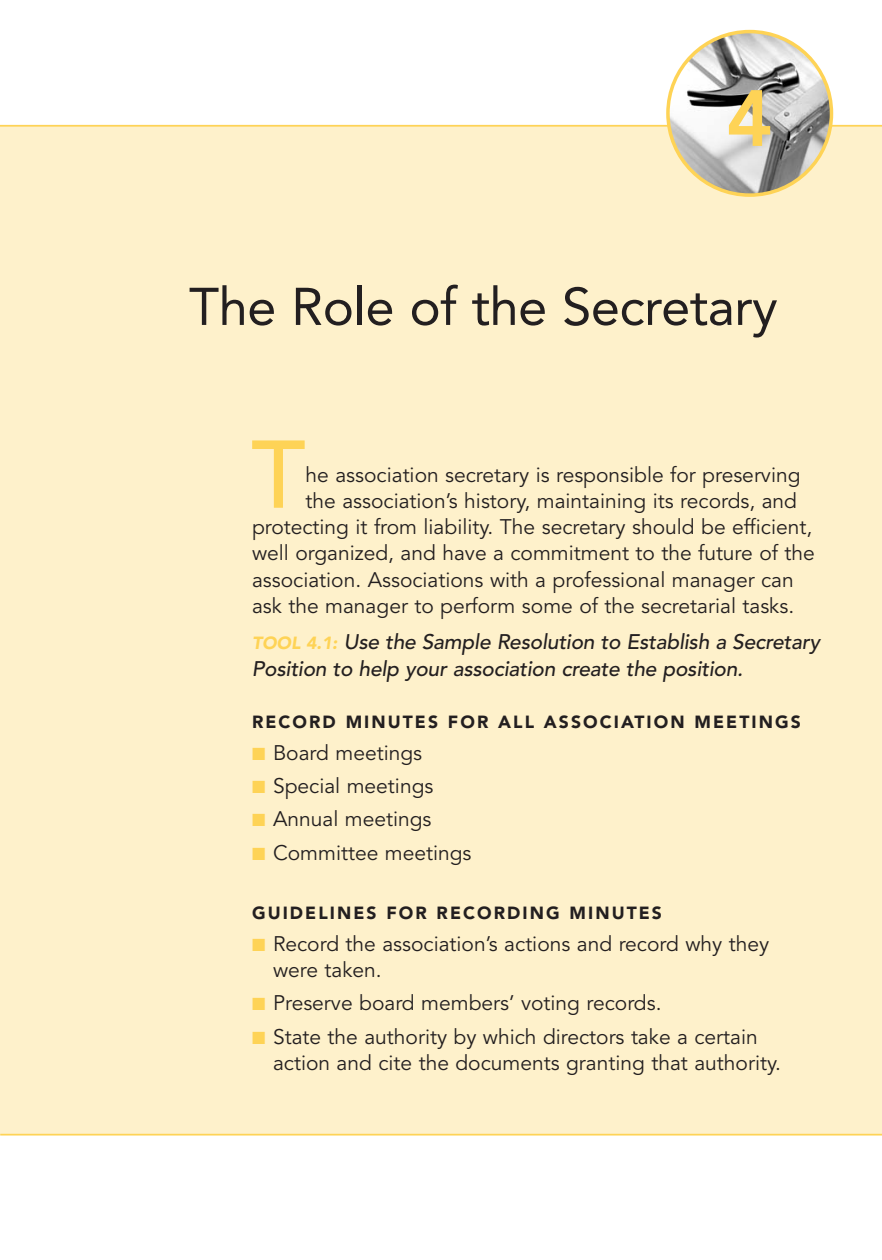
<style>
.page{position:relative;width:882px;height:1260px;background:#fff}
.page>*{position:absolute;margin:0;border:0;box-sizing:border-box;transform-origin:0 0}
.t1{font:500 95.02px "Avenir";color:#fed356}
.t2{font:800 78.75px "Avenir";color:#fed356}
.t3{font:52.5px "Avenir";letter-spacing:-.01em;color:#231f20}
.t4{font:21px/26.2px "Avenir";color:#231f20}
.t5{font:italic 500 21px/26.2px "Avenir";letter-spacing:-.01em;color:#231f20}
.t6{font:900 17.5px "Avenir";letter-spacing:.12em;color:#231f20}
.s1{font-weight:900;font-size:17.5px;color:#fed356}
.s2{color:#fed356}
</style>
<div class="page">
<div style="left:0;top:126px;width:882px;height:1008px;background:#fef1cb"></div>
<hr style="left:0;top:125px;width:882px;height:2px;background:#fed356">
<svg style="left:666px;top:30px;width:167px;height:167px"></svg>
<hr style="left:0;top:1134px;width:882px;height:2px;background:#fed356">
<h2 class="t2" style="left:726px;top:86px;width:48px">4</h2>
<h3 class="t3" style="left:189px;top:285px;width:590px">The Role of the Secretary</h3>
<h1 class="t1" style="left:251px;top:436px;width:56px">T</h1>
<p class="t4" style="left:306px;top:463px;width:497px">he association secretary is responsible for preserving</p>
<p class="t4" style="left:306px;top:489px;width:493px">the association’s history, maintaining its records, and</p>
<p class="t4" style="left:252px;top:515px;width:562px">protecting it from liability. The secretary should be efficient,</p>
<p class="t4" style="left:252px;top:542px;width:564px">well organized, and have a commitment to the future of the</p>
<p class="t4" style="left:252px;top:568px;width:543px">association. Associations with a professional manager can</p>
<p class="t4" style="left:252px;top:594px;width:544px">ask the manager to perform some of the secretarial tasks.</p>
<p class="t5" style="left:252px;top:631px;width:569px"><span class="s1">TOOL 4.1:</span> Use the Sample Resolution to Establish a Secretary<br>Position to help your association create the position.</p>
<p class="t6" style="left:252px;top:715px;width:550px">RECORD MINUTES FOR ALL ASSOCIATION MEETINGS</p>
<p class="t4" style="left:252px;top:741px;width:172px"><span class="s2">■</span> Board meetings</p>
<p class="t4" style="left:252px;top:774px;width:183px"><span class="s2">■</span> Special meetings</p>
<p class="t4" style="left:252px;top:808px;width:181px"><span class="s2">■</span> Annual meetings</p>
<p class="t4" style="left:252px;top:841px;width:221px"><span class="s2">■</span> Committee meetings</p>
<p class="t6" style="left:252px;top:906px;width:412px">GUIDELINES FOR RECORDING MINUTES</p>
<p class="t4" style="left:273px;top:932px;width:498px;text-indent:-21px"><span class="s2">■</span> Record the association’s actions and record why they were taken.</p>
<p class="t4" style="left:252px;top:992px;width:411px"><span class="s2">■</span> Preserve board members’ voting records.</p>
<p class="t4" style="left:273px;top:1025px;width:510px;text-indent:-21px"><span class="s2">■</span> State the authority by which directors take a certain action and cite the documents granting that authority.</p>
</div>
